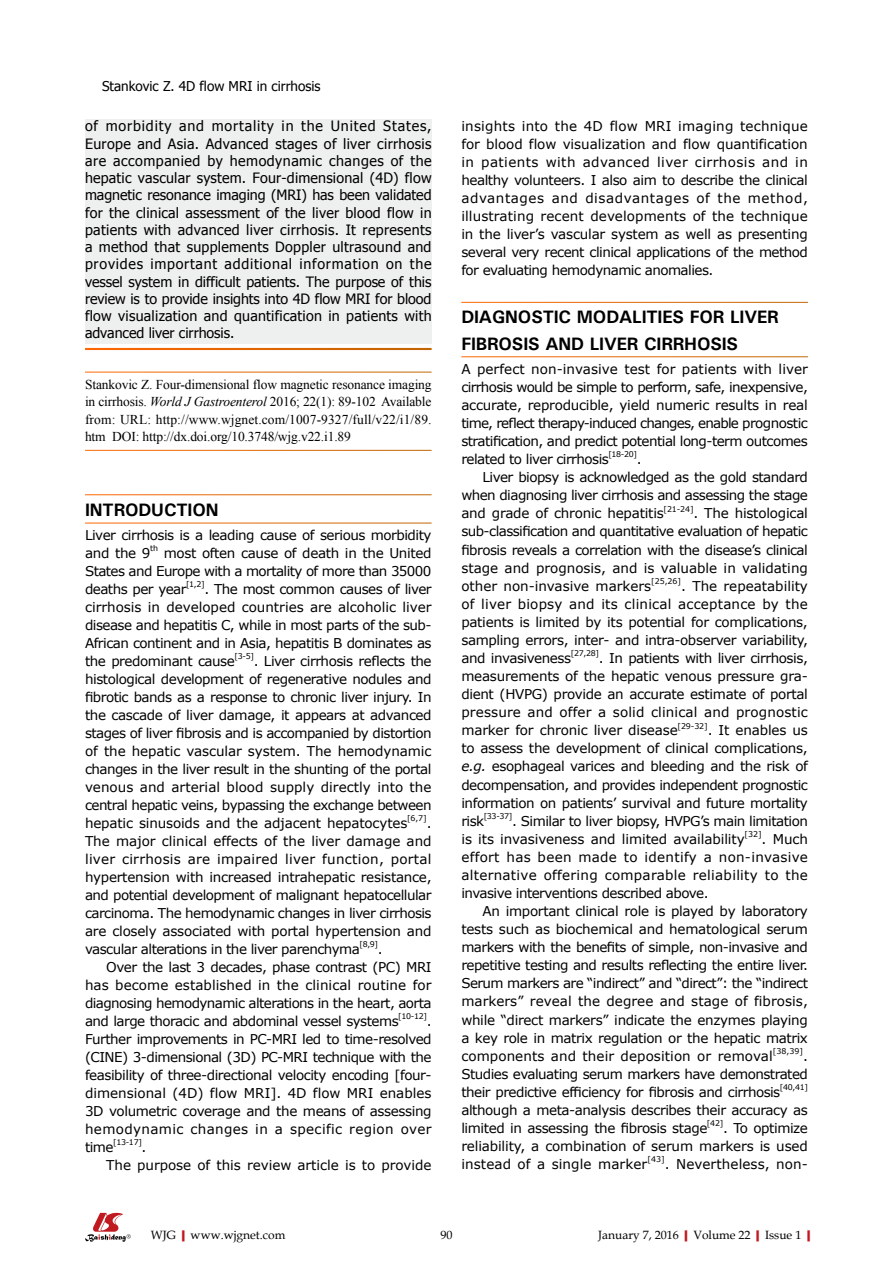
<style>
.page{position:relative;width:893px;height:1263px;background:#fff}
.page>*{position:absolute;margin:0;border:0;box-sizing:border-box;transform-origin:0 0}
.t1{font:700 18px/27px "Univers";letter-spacing:-.01em;color:#000}
.t2{font:14.25px/17.2px "Tahoma";letter-spacing:.015em;color:#000;text-align:justify}
.t3{font:13.5px/18px "Verdana";letter-spacing:-.035em;color:#000;text-align:justify}
.t4{font:13.5px/17.2px "Times New Roman";letter-spacing:-.01em;color:#000;text-align:justify}
.t5{font:13.5px "Verdana";letter-spacing:.005em;color:#000}
.t6{font:13.5px/18px "Verdana";letter-spacing:-.005em;color:#000}
.t7{font:13.5px "Tahoma";color:#000}
.t8{font:13.5px "Verdana";letter-spacing:-.015em;color:#000}
.t9{font:12px "Book Antiqua";color:#000}
.t10{font:7.8px "Verdana";letter-spacing:-.035em;color:#000}
.s1{font-style:italic}
.s2{font-weight:700;color:#c01920}
</style>
<div class="page">
<div style="left:85px;top:119px;width:347px;height:225px;background:#eeefef"></div>
<svg style="left:85px;top:1213px;width:46px;height:29px"></svg>
<p class="t7" style="left:102px;top:77px;width:220px">Stankovic Z. 4D flow MRI in cirrhosis</p>
<p class="t2" style="left:85px;top:117px;width:348px">of morbidity and mortality in the United States, Europe and Asia. Advanced stages of liver cirrhosis are accompanied by hemodynamic changes of the hepatic vascular system. Four-dimensional (4D) flow magnetic resonance imaging (MRI) has been validated for the clinical assessment of the liver blood flow in patients with advanced liver cirrhosis. It represents a method that supplements Doppler ultrasound and provides important additional information on the vessel system in difficult patients. The purpose of this review is to provide insights into 4D flow MRI for blood flow visualization and quantification in patients with advanced liver cirrhosis.</p>
<p class="t4" style="left:85px;top:376px;width:348px">Stankovic Z. Four-dimensional flow magnetic resonance imaging in cirrhosis. <span class="s1">World J Gastroenterol</span> 2016; 22(1): 89-102 Available from: URL: http://www.wjgnet.com/1007-9327/full/v22/i1/89. htm DOI: http://dx.doi.org/10.3748/wjg.v22.i1.89</p>
<h1 class="t1" style="left:85px;top:496px;width:135px">INTRODUCTION</h1>
<p class="t3" style="left:85px;top:525px;width:348px">Liver cirrhosis is a leading cause of serious morbidity and the 9</p>
<p class="t10" style="left:150px;top:542px;width:9px">th</p>
<p class="t3" style="left:85px;top:543px;width:348px;text-indent:79px">most often cause of death in the United States and Europe with a mortality of more than 35000 deaths per year</p>
<p class="t10" style="left:186px;top:578px;width:20px">[1,2]</p>
<p class="t3" style="left:85px;top:579px;width:348px;text-indent:119px">. The most common causes of liver cirrhosis in developed countries are alcoholic liver disease and hepatitis C, while in most parts of the sub-African continent and in Asia, hepatitis B dominates as the predominant cause</p>
<p class="t10" style="left:234px;top:650px;width:21px">[3-5]</p>
<p class="t3" style="left:85px;top:651px;width:348px;text-indent:169px">. Liver cirrhosis reflects the histological development of regenerative nodules and fibrotic bands as a response to chronic liver injury. In the cascade of liver damage, it appears at advanced stages of liver fibrosis and is accompanied by distortion of the hepatic vascular system. The hemodynamic changes in the liver result in the shunting of the portal venous and arterial blood supply directly into the central hepatic veins, bypassing the exchange between hepatic sinusoids and the adjacent hepatocytes</p>
<p class="t10" style="left:407px;top:812px;width:21px">[6,7]</p>
<p class="t3" style="left:85px;top:813px;width:348px;text-indent:342px">.<br>The major clinical effects of the liver damage and liver cirrhosis are impaired liver function, portal hypertension with increased intrahepatic resistance, and potential development of malignant hepatocellular carcinoma. The hemodynamic changes in liver cirrhosis are closely associated with portal hypertension and vascular alterations in the liver parenchyma</p>
<p class="t10" style="left:359px;top:938px;width:20px">[8,9]</p>
<p class="t3" style="left:378px;top:939px;width:6px">.</p>
<p class="t3" style="left:106px;top:957px;width:327px">Over the last 3 decades, phase contrast (PC) MRI</p>
<p class="t5" style="left:85px;top:975px;width:348px">has become established in the clinical routine for</p>
<p class="t3" style="left:85px;top:993px;width:348px">diagnosing hemodynamic alterations in the heart, aorta</p>
<p class="t3" style="left:85px;top:1011px;width:315px">and large thoracic and abdominal vessel systems</p>
<p class="t10" style="left:398px;top:1010px;width:30px">[10-12]</p>
<p class="t3" style="left:85px;top:1011px;width:348px;text-indent:342px">.<br>Further improvements in PC-MRI led to time-resolved (CINE) 3-dimensional (3D) PC-MRI technique with the feasibility of three-directional velocity encoding [four&shy;dimensional (4D) flow MRI]. 4D flow MRI enables 3D volumetric coverage and the means of assessing hemodynamic changes in a specific region over time</p>
<p class="t10" style="left:113px;top:1136px;width:30px">[13-17]</p>
<p class="t6" style="left:106px;top:1137px;width:327px;text-indent:35px">.<br>The purpose of this review article is to provide</p>
<p class="t3" style="left:461px;top:117px;width:348px">insights into the 4D flow MRI imaging technique for blood flow visualization and flow quantification in patients with advanced liver cirrhosis and in healthy volunteers. I also aim to describe the clinical advantages and disadvantages of the method, illustrating recent developments of the technique in the liver’s vascular system as well as presenting several very recent clinical applications of the method for evaluating hemodynamic anomalies.</p>
<h1 class="t1" style="left:461px;top:303px;width:319px">DIAGNOSTIC MODALITIES FOR LIVER<br>FIBROSIS AND LIVER CIRRHOSIS</h1>
<p class="t3" style="left:461px;top:360px;width:348px">A perfect non-invasive test for patients with liver cirrhosis would be simple to perform, safe, inexpensive, accurate, reproducible, yield numeric results in real time, reflect therapy-induced changes, enable prognostic stratification, and predict potential long-term outcomes related to liver cirrhosis</p>
<p class="t10" style="left:608px;top:449px;width:30px">[18-20]</p>
<p class="t3" style="left:637px;top:450px;width:6px">.</p>
<p class="t3" style="left:483px;top:468px;width:327px">Liver biopsy is acknowledged as the gold standard</p>
<p class="t3" style="left:461px;top:486px;width:348px">when diagnosing liver cirrhosis and assessing the stage</p>
<p class="t8" style="left:461px;top:504px;width:204px">and grade of chronic hepatitis</p>
<p class="t10" style="left:664px;top:503px;width:31px">[21-24]</p>
<p class="t3" style="left:461px;top:504px;width:348px;text-indent:232px">. The histological sub-classification and quantitative evaluation of hepatic fibrosis reveals a correlation with the disease’s clinical stage and prognosis, and is valuable in validating other non-invasive markers</p>
<p class="t10" style="left:651px;top:576px;width:31px">[25,26]</p>
<p class="t3" style="left:461px;top:577px;width:348px;text-indent:220px">. The repeatability of liver biopsy and its clinical acceptance by the patients is limited by its potential for complications, sampling errors, inter- and intra-observer variability, and invasiveness</p>
<p class="t10" style="left:571px;top:648px;width:30px">[27,28]</p>
<p class="t3" style="left:461px;top:649px;width:348px;text-align:left;text-indent:137px">. In patients with liver cirrhosis, measurements of the hepatic venous pressure gra&shy;dient (HVPG) provide an accurate estimate of portal pressure and offer a solid clinical and prognostic marker for chronic liver disease</p>
<p class="t10" style="left:677px;top:720px;width:32px">[29-32]</p>
<p class="t3" style="left:461px;top:721px;width:348px;text-indent:246px">. It enables us to assess the development of clinical complications, <span class="s1">e.g.</span> esophageal varices and bleeding and the risk of decompensation, and provides independent prognostic information on patients’ survival and future mortality risk</p>
<p class="t10" style="left:484px;top:811px;width:30px">[33-37]</p>
<p class="t3" style="left:461px;top:812px;width:348px;text-indent:51px">. Similar to liver biopsy, HVPG’s main limitation is its invasiveness and limited availability</p>
<p class="t10" style="left:745px;top:829px;width:19px">[32]</p>
<p class="t3" style="left:461px;top:830px;width:348px;text-indent:300px">. Much effort has been made to identify a non-invasive alternative offering comparable reliability to the invasive interventions described above.</p>
<p class="t3" style="left:461px;top:902px;width:348px;text-indent:21px">An important clinical role is played by laboratory tests such as biochemical and hematological serum markers with the benefits of simple, non-invasive and repetitive testing and results reflecting the entire liver.<br>Serum markers are “indirect” and “direct”: the “indirect markers” reveal the degree and stage of fibrosis, while “direct markers” indicate the enzymes playing a key role in matrix regulation or the hepatic matrix components and their deposition or removal</p>
<p class="t10" style="left:773px;top:1046px;width:32px">[38,39]</p>
<p class="t3" style="left:461px;top:1046px;width:348px;text-indent:342px">.<br>Studies evaluating serum markers have demonstrated their predictive efficiency for fibrosis and cirrhosis</p>
<p class="t10" style="left:780px;top:1082px;width:30px">[40,41]</p>
<p class="t3" style="left:461px;top:1101px;width:348px">although a meta-analysis describes their accuracy as limited in assessing the fibrosis stage</p>
<p class="t10" style="left:707px;top:1118px;width:18px">[42]</p>
<p class="t3" style="left:461px;top:1119px;width:348px;text-indent:262px">. To optimize reliability, a combination of serum markers is used instead of a single marker</p>
<p class="t10" style="left:647px;top:1154px;width:19px">[43]</p>
<p class="t5" style="left:665px;top:1155px;width:145px">. Nevertheless, non-</p>
<p class="t9" style="left:151px;top:1226px;width:136px">WJG<span class="s2">|</span>www.wjgnet.com</p>
<p class="t9" style="left:440px;top:1226px;width:13px">90</p>
<p class="t9" style="left:598px;top:1226px;width:219px">January 7, 2016<span class="s2">|</span>Volume 22<span class="s2">|</span>Issue 1<span class="s2">|</span></p>
</div>
